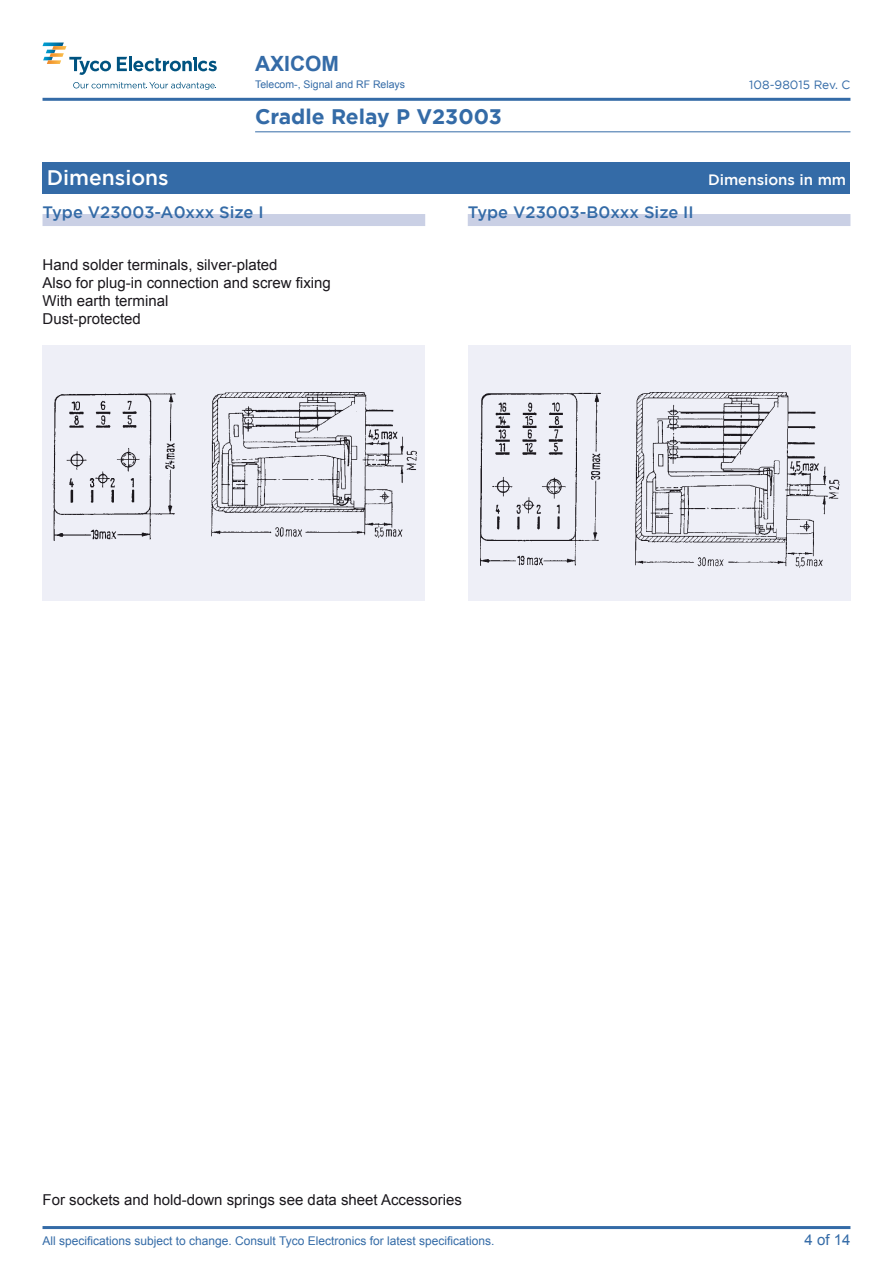
<style>
.page{position:relative;width:893px;height:1263px;background:#fff}
.page>*{position:absolute;margin:0;border:0;box-sizing:border-box;transform-origin:0 0}
.t1{font:700 21px "Gotham";color:#346ba7}
.t2{font:500 21px "Gotham";color:#fff}
.t3{font:700 21px "Arial";color:#346ba7}
.t4{font:500 16.5px "Gotham";color:#346ba7}
.t5{font:15px/18px "Arial";color:#1a171c}
.t6{font:500 15px "Gotham";color:#fff}
.t7{font:15px "Arial";color:#346ba7}
.t8{font:12px "Arial";color:#346ba7}
.t9{font:12px "Gotham";color:#346ba7}
.t10{font:10.5px "Arial";color:#346ba7}
</style>
<div class="page">
<hr style="left:43px;top:98px;width:807px;height:3px;background:#346ba7">
<hr style="left:43px;top:1226px;width:807px;height:3px;background:#346ba7">
<hr style="left:255px;top:132px;width:595px;height:1px;background:#346ba7">
<svg style="left:117px;top:57px;width:10px;height:14px"></svg>
<hr style="left:129px;top:57px;width:3px;height:14px;background:#005380">
<svg style="left:133px;top:57px;width:84px;height:14px"></svg>
<svg style="left:73px;top:82px;width:143px;height:8px"></svg>
<svg style="left:43px;top:43px;width:68px;height:32px"></svg>
<div style="left:43px;top:162px;width:807px;height:31px;background:#346ba7"></div>
<div style="left:43px;top:214px;width:382px;height:12px;background:#cad0e5"></div>
<div style="left:43px;top:346px;width:382px;height:255px;background:#eeeff7"></div>
<div style="left:468px;top:214px;width:382px;height:12px;background:#cad0e5"></div>
<div style="left:468px;top:346px;width:382px;height:255px;background:#eeeff7"></div>
<img style="left:52px;top:392px;width:365px;height:149px">
<img style="left:480px;top:392px;width:360px;height:176px">
<h1 class="t3" style="left:255px;top:49px;width:85px">AXICOM</h1>
<p class="t10" style="left:255px;top:77px;width:151px">Telecom-, Signal and RF Relays</p>
<h1 class="t1" style="left:255px;top:104px;width:248px">Cradle Relay P V23003</h1>
<p class="t9" style="left:749px;top:78px;width:103px">108-98015 Rev. C</p>
<h1 class="t2" style="left:47px;top:166px;width:123px">Dimensions</h1>
<p class="t6" style="left:708px;top:171px;width:140px">Dimensions in mm</p>
<p class="t4" style="left:43px;top:203px;width:223px">Type V23003-A0xxx Size I</p>
<p class="t4" style="left:468px;top:203px;width:227px">Type V23003-B0xxx Size II</p>
<p class="t5" style="left:43px;top:256px;width:290px">Hand solder terminals, silver-plated<br>Also for plug-in connection and screw fixing<br>With earth terminal<br>Dust-protected</p>
<p class="t5" style="left:43px;top:1191px;width:421px">For sockets and hold-down springs see data sheet Accessories</p>
<p class="t8" style="left:43px;top:1232px;width:453px">All specifications subject to change. Consult Tyco Electronics for latest specifications.</p>
<p class="t7" style="left:805px;top:1229px;width:47px">4 of 14</p>
</div>
